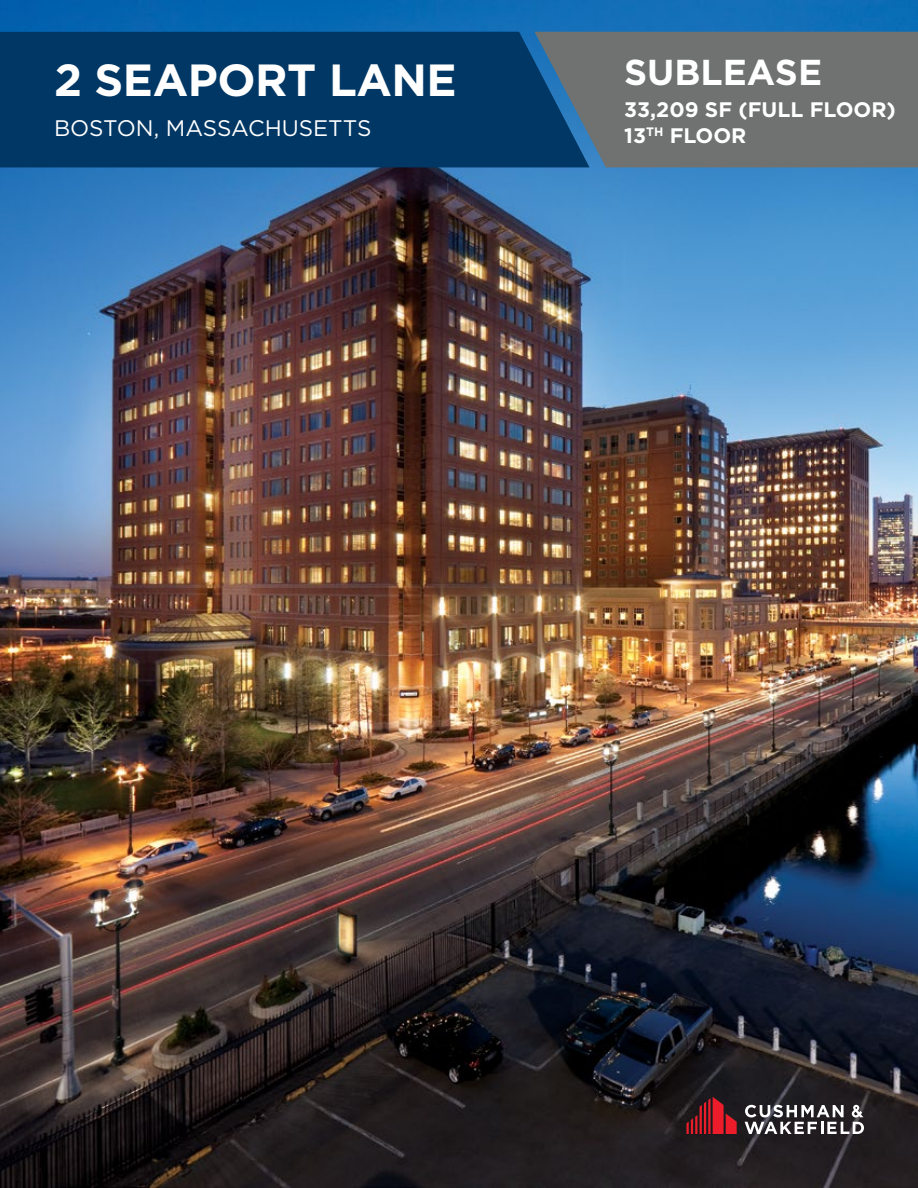
<style>
.page{position:relative;width:918px;height:1188px;background:#fff}
.page>*{position:absolute;margin:0;border:0;box-sizing:border-box;transform-origin:0 0}
.t1{font:700 45px "Gotham";letter-spacing:-.01em;color:#fff}
.t2{font:700 36px "Gotham";color:#fff}
.t3{font:22.5px "Gotham";color:#fff}
.t4{font:700 21px/25.2px "Gotham";color:#fff}
</style>
<div class="page">
<img style="left:0;top:0;width:918px;height:1188px">
<div style="left:0;top:32px;width:535px;height:135px;background:#003764"></div>
<svg style="left:535px;top:32px;width:383px;height:135px;background:#666f73"></svg>
<svg style="left:687px;top:1097px;width:50px;height:37px;background:#7c1a23"></svg>
<svg style="left:745px;top:1105px;width:119px;height:29px"></svg>
<h1 class="t1" style="left:54px;top:50px;width:404px">2 SEAPORT LANE</h1>
<p class="t3" style="left:54px;top:115px;width:319px">BOSTON, MASSACHUSETTS</p>
<h2 class="t2" style="left:624px;top:49px;width:199px">SUBLEASE</h2>
<p class="t4" style="left:624px;top:97px;width:273px">33,209 SF (FULL FLOOR)<br>13<sup>TH</sup> FLOOR</p>
</div>
